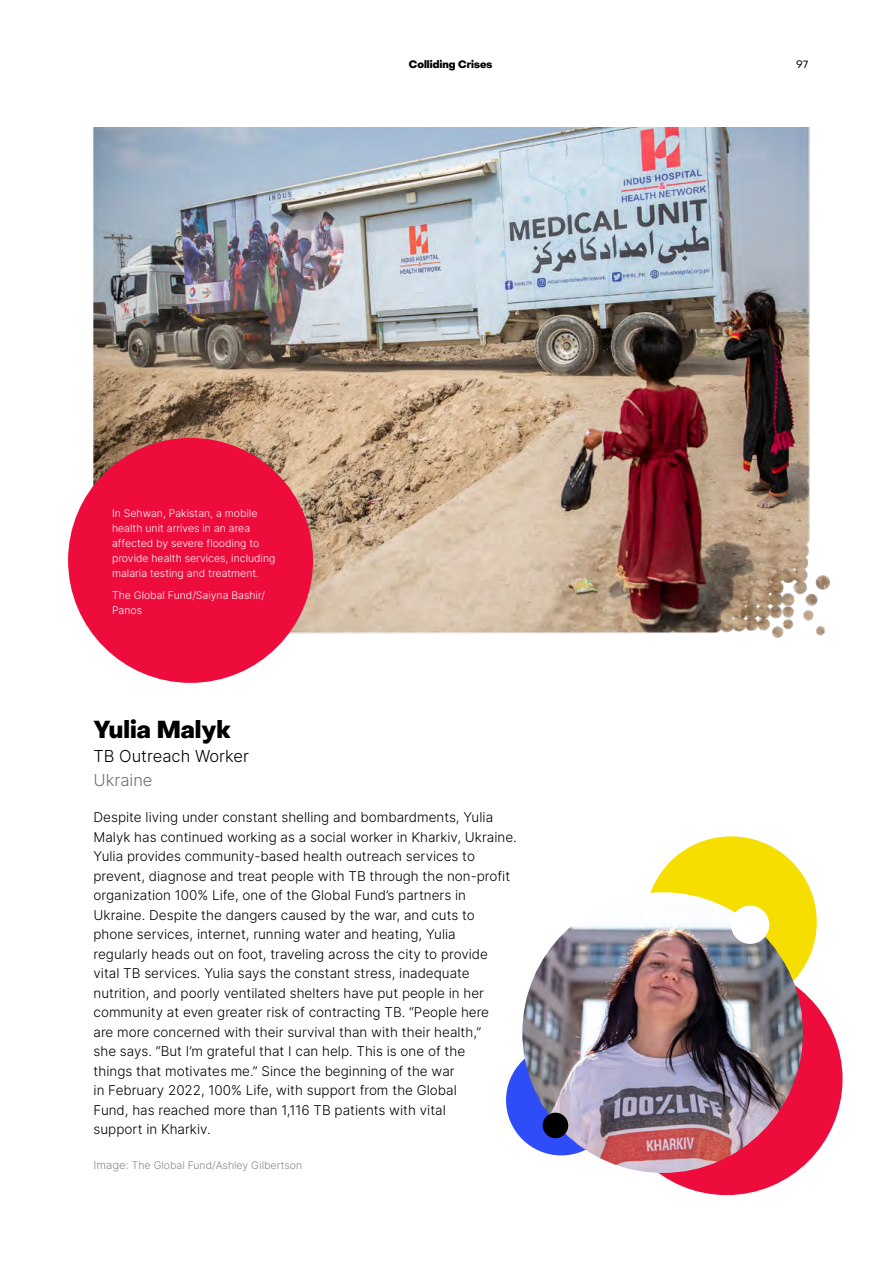
<style>
.page{position:relative;width:893px;height:1263px;background:#fff}
.page>*{position:absolute;margin:0;border:0;box-sizing:border-box;transform-origin:0 0}
.t1{font:800 24px "PP Object Sans";color:#000}
.t2{font:300 16.5px "Inter";color:#000}
.t3{font:300 16.5px "Inter";color:#706f6f}
.t4{font:300 13.5px/19.5px "Inter";color:#000}
.t5{font:300 10.5px/15px "Inter";color:#fff}
.t6{font:300 10.5px "Inter";color:#878787}
.t7{font:800 10.5px "PP Object Sans";color:#000}
.t8{font:10.5px "PP Object Sans";color:#000}
.s1{font-size:11.25px}
</style>
<div class="page">
<img style="left:68px;top:128px;width:762px;height:553px">
<div style="left:645px;top:836px;width:172px;height:172px;background:#f6de00;border-radius:50%"></div>
<div style="left:611px;top:963px;width:231px;height:232px;background:#ee0c3d;border-radius:50%"></div>
<div style="left:506px;top:1045px;width:111px;height:110px;background:#2e4df9;border-radius:50%"></div>
<img style="left:522px;top:892px;width:281px;height:281px;border-radius:140px">
<div style="left:731px;top:906px;width:38px;height:38px;background:#fff;border-radius:50%"></div>
<div style="left:543px;top:1113px;width:25px;height:25px;background:#000;border-radius:50%"></div>
<div style="left:68px;top:438px;width:245px;height:245px;background:#ee0c3d;border-radius:50%"></div>
<p class="t7" style="left:409px;top:58px;width:85px">Colliding Crises</p>
<p class="t5" style="left:112px;top:505px;width:165px">In Sehwan, Pakistan, a mobile health unit arrives in an area affected by severe flooding to provide health services, including malaria testing and treatment.</p>
<p class="t5" style="left:112px;top:587px;width:154px">The Global Fund/Saiyna Bashir/<br>Panos</p>
<h1 class="t1" style="left:94px;top:715px;width:139px">Yulia Malyk</h1>
<p class="t2" style="left:94px;top:744px;width:157px">TB Outreach Worker</p>
<p class="t3" style="left:94px;top:768px;width:60px">Ukraine</p>
<p class="t4" style="left:94px;top:807px;width:425px">Despite living under constant shelling and bombardments, Yulia Malyk has continued working as a social worker in Kharkiv, Ukraine.<br>Yulia provides community-based health outreach services to prevent, diagnose and treat people with TB through the non-profit organization 100% Life, one of the Global Fund’s partners in Ukraine. Despite the dangers caused by the war, and cuts to phone services, internet, running water and heating, Yulia<br>regularly heads out on foot, traveling across the city to provide vital TB services. Yulia says the constant stress, inadequate nutrition, and poorly ventilated shelters have put people in her community at even greater risk of contracting TB. “People here<br>are more concerned with their survival than with their health,”<br>she says. “But I’m grateful that I can help. This is one of the<br>things that motivates me.” Since the beginning of the war<br>in February 2022, 100% Life, with support from the Global<br>Fund, has reached more than 1,116 TB patients with vital<br>support in Kharkiv.</p>
<p class="t6" style="left:94px;top:1157px;width:210px"><span class="s1">Image:</span> The Global Fund/Ashley Gilbertson</p>
<p class="t8" style="left:796px;top:58px;width:14px">97</p>
</div>
